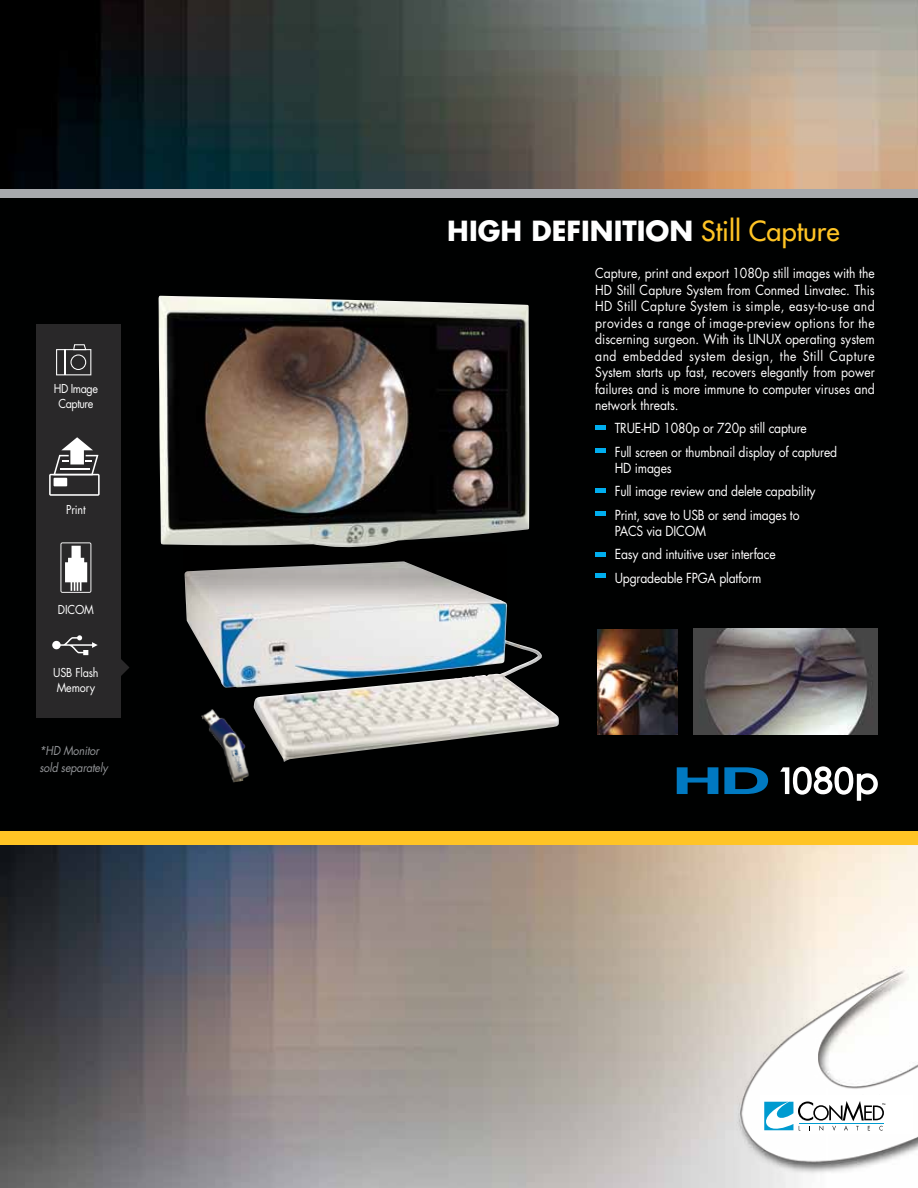
<style>
.page{position:relative;width:918px;height:1188px;background:#fff}
.page>*{position:absolute;margin:0;border:0;box-sizing:border-box;transform-origin:0 0}
.t1{font:700 27px "Futura Std";color:#fff}
.t2{font:13.5px/16.5px "Futura Std";letter-spacing:-.015em;color:#fff;scale:.9 1}
.t3{font:italic 12px/16.5px "Futura Std";letter-spacing:-.015em;color:#939598;scale:.9 1}
.t4{font:12px/15px "Futura Std";letter-spacing:-.015em;color:#fff;scale:.9 1}
.t5{font:12px/15px "Futura Std";letter-spacing:-.04em;color:#fff;text-align:center;scale:.9 1}
.s1{font-weight:500;color:#ffc425}
</style>
<div class="page">
<img style="left:0;top:0;width:918px;height:1188px">
<div style="left:0;top:197px;width:918px;height:634px;background:#000101"></div>
<img style="left:729px;top:966px;width:189px;height:222px">
<div style="left:0;top:189px;width:918px;height:8px;background:#a7a9ac"></div>
<div style="left:0;top:831px;width:918px;height:13px;background:#ffc425"></div>
<img style="left:597px;top:630px;width:81px;height:104px">
<img style="left:694px;top:628px;width:184px;height:106px">
<hr style="left:596px;top:425px;width:10px;height:4px;background:#00aeef">
<hr style="left:596px;top:449px;width:10px;height:4px;background:#00aeef">
<div style="left:596px;top:488px;width:10px;height:5px;background:#00aeef"></div>
<div style="left:596px;top:511px;width:10px;height:5px;background:#00aeef"></div>
<hr style="left:596px;top:552px;width:10px;height:4px;background:#00aeef">
<hr style="left:596px;top:574px;width:10px;height:4px;background:#00aeef">
<svg style="left:677px;top:767px;width:41px;height:27px"></svg>
<svg style="left:724px;top:767px;width:44px;height:27px"></svg>
<svg style="left:780px;top:766px;width:98px;height:35px"></svg>
<img style="left:185px;top:561px;width:374px;height:201px">
<img style="left:201px;top:705px;width:50px;height:81px">
<div style="left:36px;top:324px;width:84px;height:394px;background:#292829"></div>
<svg style="left:120px;top:658px;width:10px;height:19px"></svg>
<svg style="left:52px;top:635px;width:46px;height:20px"></svg>
<svg style="left:56px;top:344px;width:35px;height:31px"></svg>
<svg style="left:60px;top:542px;width:31px;height:51px"></svg>
<svg style="left:49px;top:437px;width:51px;height:59px"></svg>
<img style="left:184px;top:547px;width:322px;height:75px">
<img style="left:159px;top:296px;width:370px;height:251px">
<div style="left:760px;top:1096px;width:154px;height:38px;background:#fff"></div>
<svg style="left:764px;top:1101px;width:121px;height:30px"></svg>
<p class="t5" style="left:54px;top:382px;width:51px">HD Image<br>Capture</p>
<p class="t4" style="left:66px;top:502px;width:23px">Print</p>
<p class="t4" style="left:58px;top:602px;width:41px">DICOM</p>
<p class="t4" style="left:53px;top:665px;width:52px">USB Flash<br>Memory</p>
<p class="t3" style="left:39px;top:743px;width:77px">*HD Monitor sold separately</p>
<h1 class="t1" style="left:447px;top:213px;width:394px">HIGH DEFINITION <span class="s1">Still Capture</span></h1>
<p class="t2" style="left:595px;top:265px;width:312px;text-align:justify">Capture, print and export 1080p still images with the HD Still Capture System from Conmed Linvatec. This HD Still Capture System is simple, easy-to-use and provides a range of image-preview options for the discerning surgeon. With its LINUX operating system and embedded system design, the Still Capture System starts up fast, recovers elegantly from power failures and is more immune to computer viruses and network threats.</p>
<p class="t2" style="left:615px;top:417px;width:249px;line-height:23.2px">TRUE-HD 1080p or 720p still capture<br>Full screen or thumbnail display of captured</p>
<p class="t2" style="left:615px;top:457px;width:225px;line-height:23.2px">HD images<br>Full image review and delete capability<br>Print, save to USB or send images to</p>
<p class="t2" style="left:615px;top:520px;width:180px;line-height:23.2px">PACS via DICOM<br>Easy and intuitive user interface<br>Upgradeable FPGA platform</p>
</div>
